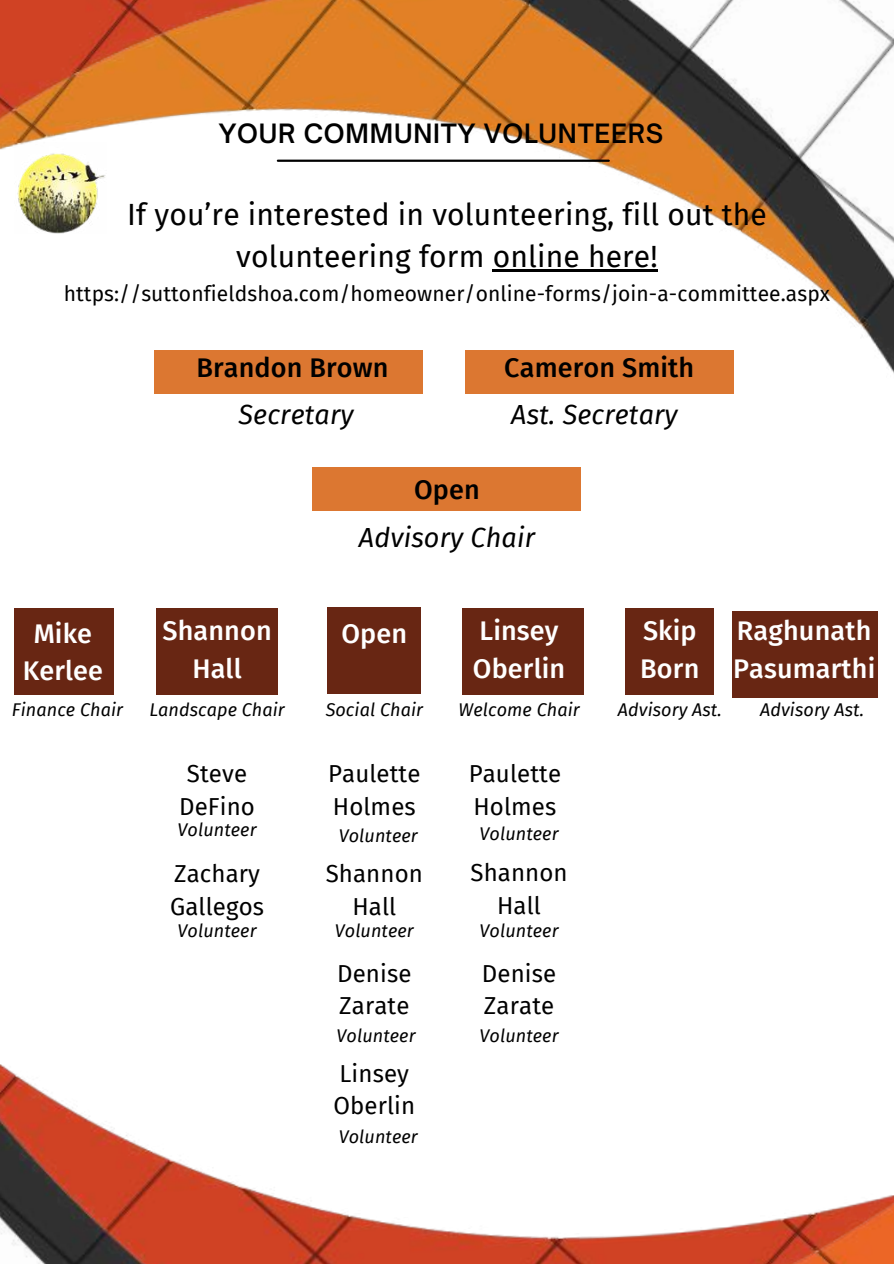
<style>
.page{position:relative;width:894px;height:1264px;background:#fff}
.page>*{position:absolute;margin:0;border:0;box-sizing:border-box;transform-origin:0 0}
.t1{font:30px/41.7px "Fira Sans";letter-spacing:.005em;color:#000;text-align:center}
.t2{font:500 27px/37.2px "Fira Sans";letter-spacing:.005em;color:#fff}
.t3{font:italic 27px "Fira Sans";letter-spacing:.005em;color:#000}
.t4{font:500 27px "Fira Sans";letter-spacing:.005em;color:#000}
.t5{font:600 25.5px "Open Sauce One";letter-spacing:.03em;color:#000}
.t6{font:24px/32.7px "Fira Sans";letter-spacing:.005em;color:#000}
.t7{font:21px "Fira Sans";letter-spacing:.005em;color:#000}
.t8{font:italic 18px "Fira Sans";letter-spacing:.005em;color:#000}
</style>
<div class="page">
<img style="left:0;top:0;width:893px;height:698px">
<hr style="left:278px;top:160px;width:330px;height:2px;background:#000">
<div style="left:313px;top:467px;width:268px;height:44px;background:#dc7731"></div>
<div style="left:155px;top:350px;width:268px;height:44px;background:#dc7731"></div>
<div style="left:465px;top:350px;width:268px;height:44px;background:#dc7731"></div>
<div style="left:14px;top:608px;width:100px;height:86px;background:#682613"></div>
<div style="left:156px;top:608px;width:121px;height:86px;background:#682613"></div>
<div style="left:327px;top:607px;width:93px;height:87px;background:#682613"></div>
<div style="left:462px;top:608px;width:121px;height:86px;background:#682613"></div>
<div style="left:625px;top:608px;width:89px;height:86px;background:#682613"></div>
<div style="left:731px;top:611px;width:146px;height:86px;background:#682613"></div>
<img style="left:0;top:1064px;width:893px;height:199px">
<hr style="left:492px;top:269px;width:165px;height:2px;background:#000">
<img style="left:14px;top:142px;width:93px;height:92px">
<h3 class="t5" style="left:219px;top:118px;width:446px">YOUR COMMUNITY VOLUNTEERS</h3>
<h1 class="t1" style="left:127px;top:194px;width:641px">If you’re interested in volunteering, fill out the volunteering form online here!</h1>
<p class="t7" style="left:64px;top:281px;width:767px">https://suttonfieldshoa.com/homeowner/online-forms/join-a-committee.aspx</p>
<h2 class="t4" style="left:196px;top:352px;width:194px">Brandon Brown</h2>
<h2 class="t4" style="left:504px;top:352px;width:191px">Cameron Smith</h2>
<h2 class="t3" style="left:238px;top:399px;width:116px">Secretary</h2>
<h2 class="t3" style="left:511px;top:399px;width:168px">Ast. Secretary</h2>
<h2 class="t4" style="left:414px;top:473px;width:67px">Open</h2>
<h2 class="t2" style="left:23px;top:615px;width:82px;text-align:center">Mike<br>Kerlee</h2>
<h2 class="t3" style="left:359px;top:522px;width:177px">Advisory Chair</h2>
<h2 class="t2" style="left:162px;top:612px;width:111px;text-align:center">Shannon<br>Hall</h2>
<h2 class="t2" style="left:341px;top:615px;width:67px">Open</h2>
<h2 class="t2" style="left:473px;top:612px;width:94px">Linsey<br>Oberlin</h2>
<h2 class="t2" style="left:640px;top:612px;width:61px">Skip<br>Born</h2>
<h2 class="t2" style="left:732px;top:612px;width:144px">Raghunath<br>Pasumarthi</h2>
<p class="t8" style="left:12px;top:699px;width:112px">Finance Chair</p>
<p class="t8" style="left:149px;top:699px;width:137px">Landscape Chair</p>
<p class="t8" style="left:325px;top:699px;width:99px">Social Chair</p>
<p class="t8" style="left:458px;top:699px;width:123px">Welcome Chair</p>
<p class="t8" style="left:617px;top:699px;width:105px">Advisory Ast.</p>
<p class="t8" style="left:760px;top:699px;width:105px">Advisory Ast.</p>
<h3 class="t6" style="left:179px;top:757px;width:77px;text-align:center">Steve<br>DeFino</h3>
<h3 class="t6" style="left:328px;top:757px;width:94px">Paulette<br>Holmes</h3>
<h3 class="t6" style="left:468px;top:757px;width:94px">Paulette<br>Holmes</h3>
<p class="t8" style="left:177px;top:819px;width:80px">Volunteer</p>
<p class="t8" style="left:338px;top:825px;width:80px">Volunteer</p>
<p class="t8" style="left:479px;top:823px;width:80px">Volunteer</p>
<h3 class="t6" style="left:170px;top:857px;width:95px">Zachary<br>Gallegos</h3>
<h3 class="t6" style="left:325px;top:857px;width:99px;text-align:center">Shannon<br>Hall</h3>
<h3 class="t6" style="left:470px;top:856px;width:99px;text-align:center">Shannon<br>Hall</h3>
<p class="t8" style="left:177px;top:920px;width:80px">Volunteer</p>
<p class="t8" style="left:335px;top:920px;width:80px">Volunteer</p>
<p class="t8" style="left:479px;top:920px;width:80px">Volunteer</p>
<h3 class="t6" style="left:337px;top:957px;width:76px">Denise<br>Zarate</h3>
<h3 class="t6" style="left:482px;top:957px;width:76px">Denise<br>Zarate</h3>
<p class="t8" style="left:336px;top:1024px;width:80px">Volunteer</p>
<p class="t8" style="left:479px;top:1024px;width:80px">Volunteer</p>
<h3 class="t6" style="left:333px;top:1057px;width:83px">Linsey<br>Oberlin</h3>
<p class="t8" style="left:338px;top:1125px;width:80px">Volunteer</p>
</div>
